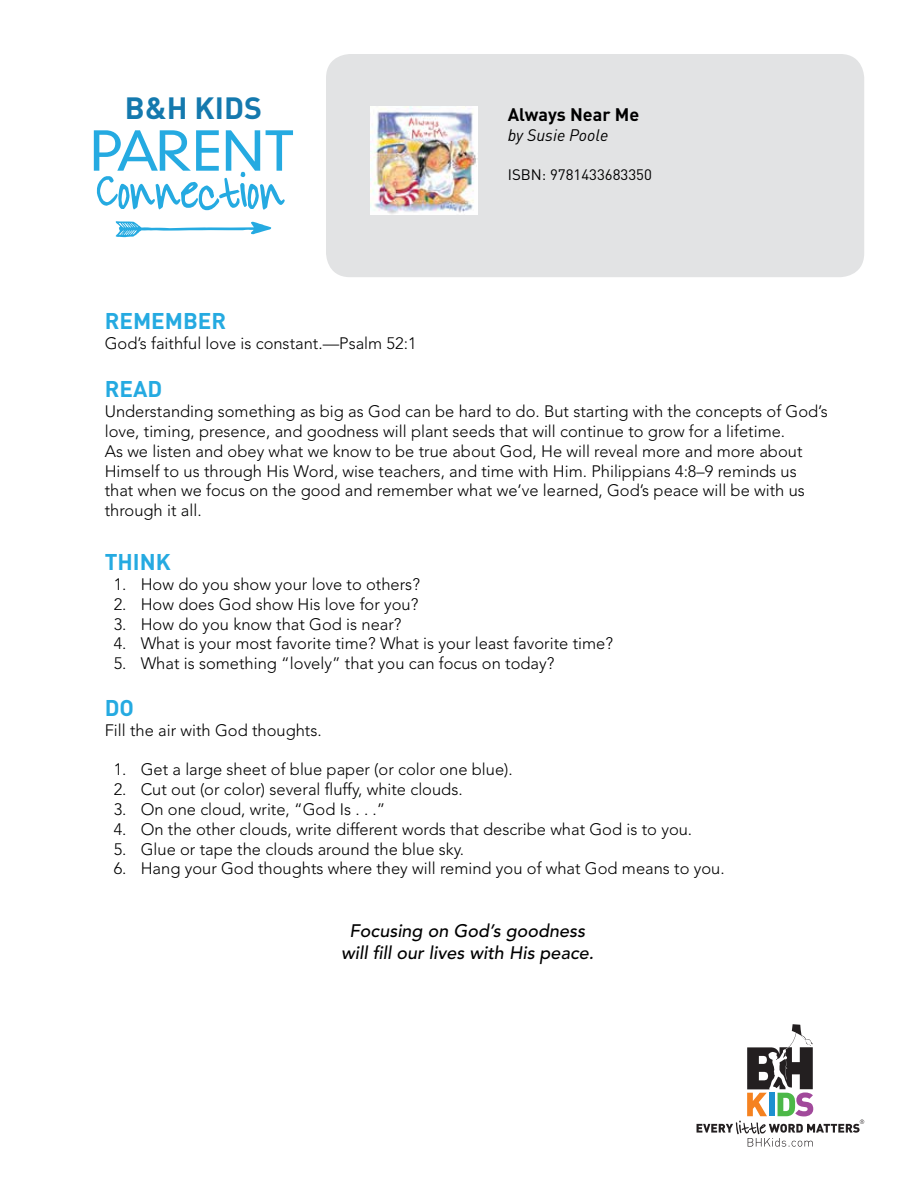
<style>
.page{position:relative;width:918px;height:1188px;background:#fff}
.page>*{position:absolute;margin:0;border:0;box-sizing:border-box;transform-origin:0 0}
.t1{font:700 30.3px "DIN";color:#1479ae}
.t2{font:700 22.5px "DIN";color:#25aae1}
.t3{font:italic 500 18px/21.6px "Avenir LT Std";color:#000;text-align:center}
.t4{font:700 18px "DIN";color:#000}
.t5{font:300 16.5px/19.8px "Avenir LT Std";color:#000}
.t6{font:italic 16.5px "DIN";color:#000}
.t7{font:15px "DIN";color:#000}
</style>
<div class="page">
<svg style="left:697px;top:1024px;width:167px;height:123px"></svg>
<div style="left:326px;top:54px;width:538px;height:223px;background:#e2e3e4;border-radius:24px"></div>
<svg style="left:94px;top:130px;width:199px;height:80px"></svg>
<svg style="left:115px;top:221px;width:156px;height:16px"></svg>
<img style="left:370px;top:107px;width:108px;height:107px">
<p class="t1" style="left:125px;top:89px;width:139px">B&amp;H KIDS</p>
<p class="t4" style="left:508px;top:103px;width:133px">ALWAYS NEAR ME</p>
<p class="t6" style="left:508px;top:124px;width:102px">by Susie Poole</p>
<p class="t7" style="left:508px;top:166px;width:146px">ISBN: 9781433683350</p>
<p class="t2" style="left:105px;top:306px;width:123px">REMEMBER</p>
<p class="t5" style="left:105px;top:333px;width:313px">God’s faithful love is constant.—Psalm 52:1</p>
<p class="t2" style="left:105px;top:374px;width:59px">READ</p>
<p class="t5" style="left:105px;top:402px;width:725px">Understanding something as big as God can be hard to do. But starting with the concepts of God’s love, timing, presence, and goodness will plant seeds that will continue to grow for a lifetime.<br>As we listen and obey what we know to be true about God, He will reveal more and more about Himself to us through His Word, wise teachers, and time with Him. Philippians 4:8–9 reminds us that when we focus on the good and remember what we’ve learned, God’s peace will be with us through it all.</p>
<p class="t2" style="left:105px;top:547px;width:68px">THINK</p>
<p class="t5" style="left:114px;top:574px;width:308px">1. How do you show your love to others?</p>
<p class="t5" style="left:114px;top:594px;width:306px">2. How does God show His love for you?</p>
<p class="t5" style="left:114px;top:614px;width:289px">3. How do you know that God is near?</p>
<p class="t5" style="left:114px;top:634px;width:501px">4. What is your most favorite time? What is your least favorite time?</p>
<p class="t5" style="left:114px;top:654px;width:442px">5. What is something “lovely” that you can focus on today?</p>
<p class="t2" style="left:105px;top:693px;width:31px">DO</p>
<p class="t5" style="left:105px;top:720px;width:219px">Fill the air with God thoughts.</p>
<p class="t5" style="left:114px;top:760px;width:401px">1. Get a large sheet of blue paper (or color one blue).</p>
<p class="t5" style="left:114px;top:780px;width:350px">2. Cut out (or color) several fluffy, white clouds.</p>
<p class="t5" style="left:114px;top:799px;width:273px">3. On one cloud, write, “God Is . . .”</p>
<p class="t5" style="left:114px;top:819px;width:580px">4. On the other clouds, write different words that describe what God is to you.</p>
<p class="t5" style="left:114px;top:839px;width:352px">5. Glue or tape the clouds around the blue sky.</p>
<p class="t5" style="left:114px;top:859px;width:613px">6. Hang your God thoughts where they will remind you of what God means to you.</p>
<p class="t3" style="left:341px;top:921px;width:254px">Focusing on God’s goodness will fill our lives with His peace.</p>
</div>
